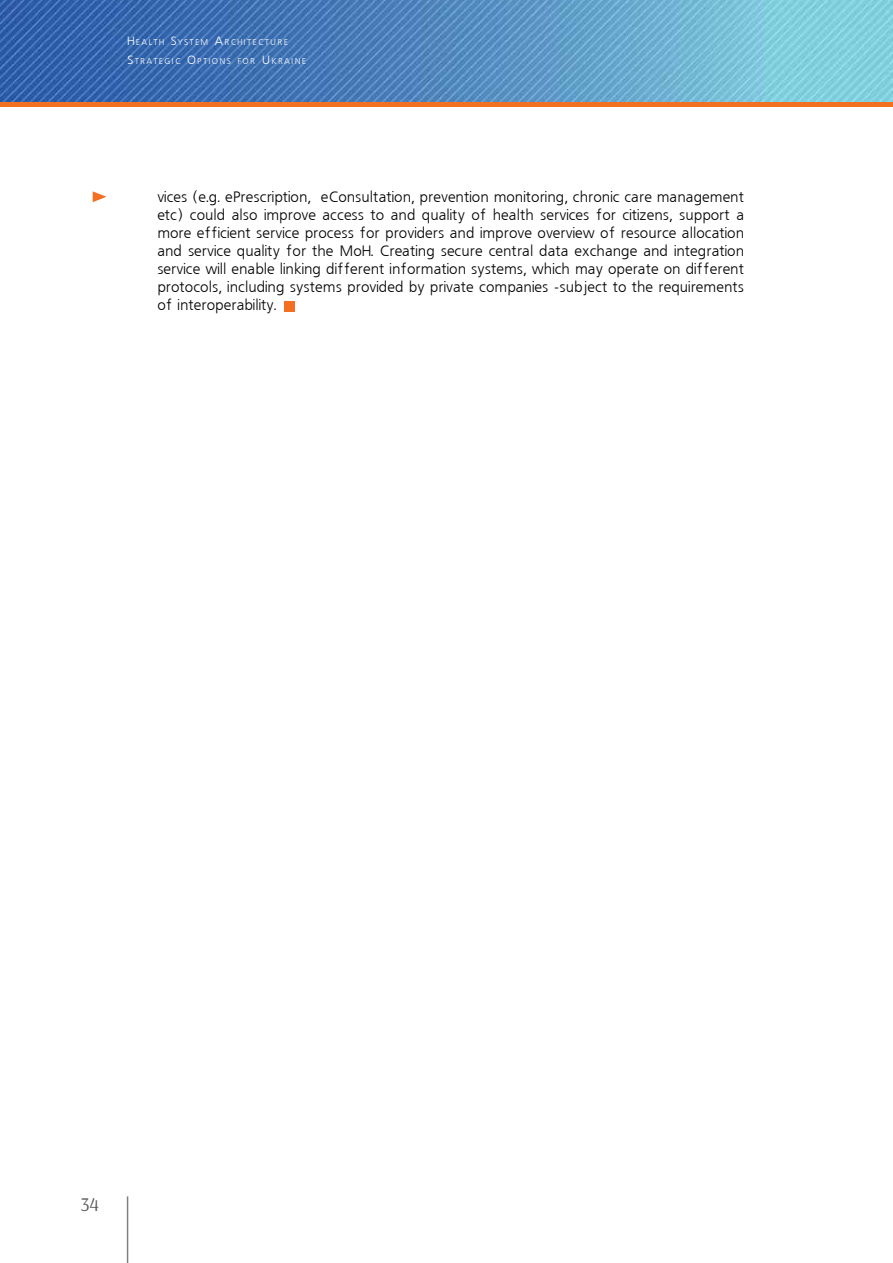
<style>
.page{position:relative;width:893px;height:1263px;background:#fff}
.page>*{position:absolute;margin:0;border:0;box-sizing:border-box;transform-origin:0 0}
.t1{font:19.5px "Arsenal";color:#58595b}
.t2{font:15px/18px "Ukrainian Free Set";color:#000;text-align:justify}
.t3{font:8.4px "Ukrainian Free Set";color:#fff}
.s1{font-size:12px}
</style>
<div class="page">
<img style="left:0;top:0;width:893px;height:102px">
<hr style="left:127px;top:1196px;width:1px;height:67px;background:#808080">
<div style="left:0;top:102px;width:893px;height:5px;background:#f36f21"></div>
<svg style="left:93px;top:191px;width:14px;height:11px"></svg>
<div style="left:284px;top:301px;width:10px;height:11px;background:#f36f21"></div>
<p class="t3" style="left:128px;top:38px;width:15px"><span class="s1">H</span>ealth</p>
<p class="t3" style="left:171px;top:38px;width:15px"><span class="s1">S</span>ystem</p>
<p class="t3" style="left:215px;top:38px;width:17px"><span class="s1">A</span>rchitecture</p>
<p class="t3" style="left:128px;top:57px;width:14px"><span class="s1">S</span>trategic</p>
<p class="t3" style="left:187px;top:57px;width:17px"><span class="s1">O</span>ptions</p>
<p class="t3" style="left:237px;top:57px;width:7px">for</p>
<p class="t3" style="left:262px;top:57px;width:17px"><span class="s1">U</span>kraine</p>
<p class="t2" style="left:157px;top:189px;width:588px">vices (e.g. ePrescription, eConsultation, prevention monitoring, chronic care management etc) could also improve access to and quality of health services for citizens, support a more efficient service process for providers and improve overview of resource allocation and service quality for the MoH. Creating secure central data exchange and integration service will enable linking different information systems, which may operate on different protocols, including systems provided by private companies -subject to the requirements of interoperability.</p>
<h1 class="t1" style="left:80px;top:1192px;width:20px">34</h1>
</div>
